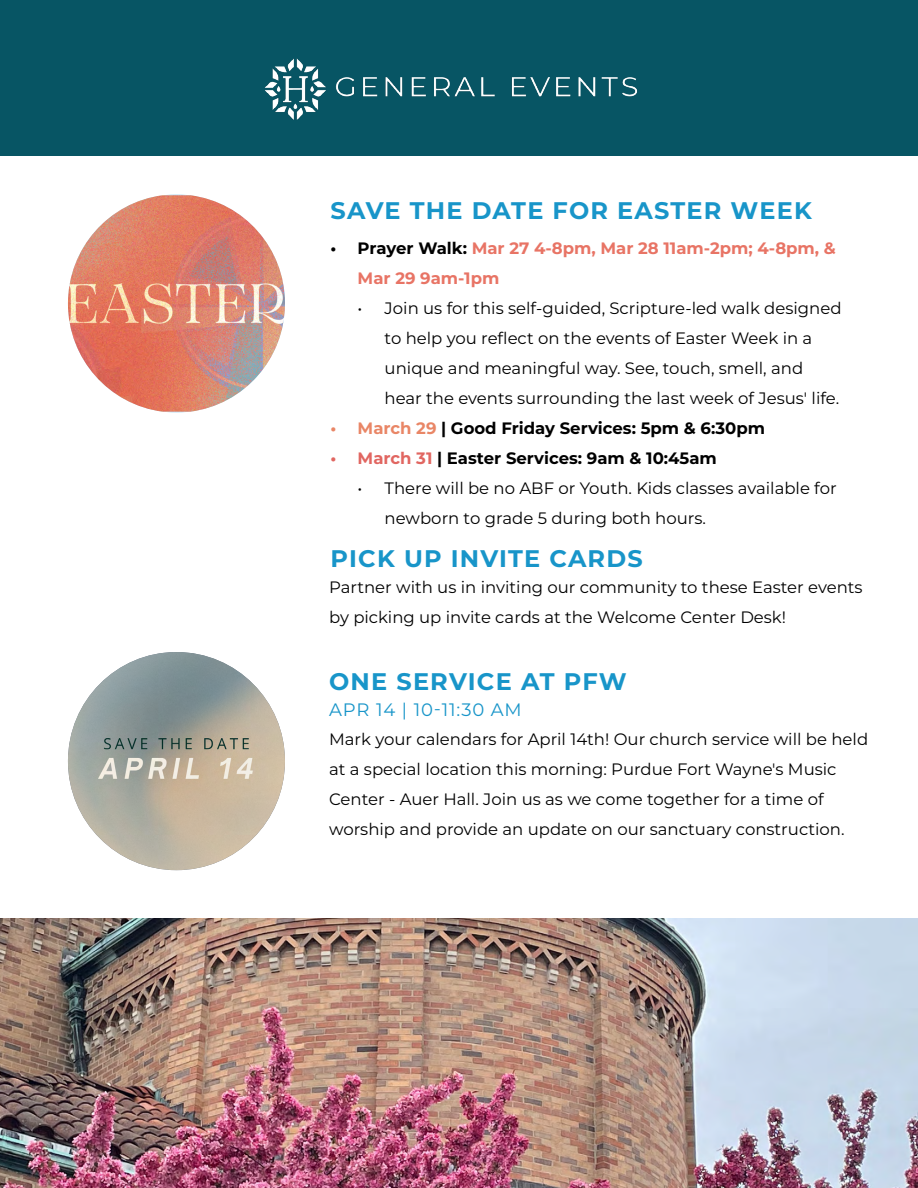
<style>
.page{position:relative;width:918px;height:1188px;background:#fff}
.page>*{position:absolute;margin:0;border:0;box-sizing:border-box;transform-origin:0 0}
.t1{font:700 24px "Montserrat";letter-spacing:.05em;color:#1895c9}
.t2{font:18px "Montserrat";letter-spacing:.05em;color:#1895c9}
.t3{font:16.5px/30px "Montserrat";color:#000}
.t4{font:700 16.5px "Montserrat";color:#000}
.t5{font:700 16.5px/30px "Montserrat";color:#e87465}
.s1{color:#000}
.s2{color:#e98666}
.s3{color:#e16661}
</style>
<div class="page">
<div style="left:0;top:0;width:918px;height:156px;background:#075564"></div>
<img style="left:264px;top:58px;width:374px;height:62px">
<img style="left:68px;top:652px;width:217px;height:218px">
<img style="left:68px;top:195px;width:217px;height:217px">
<img style="left:0;top:918px;width:918px;height:270px">
<h1 class="t1" style="left:331px;top:193px;width:483px">SAVE THE DATE FOR EASTER WEEK</h1>
<p class="t5" style="left:358px;top:232px;width:480px;text-indent:-27px"><span class="s1">• Prayer Walk:</span> Mar 27 4-8pm, Mar 28 11am-2pm; 4-8pm, &amp;<br>Mar 29 9am-1pm</p>
<p class="t3" style="left:385px;top:292px;width:458px;text-indent:-27px">• Join us for this self-guided, Scripture-led walk designed to help you reflect on the events of Easter Week in a unique and meaningful way. See, touch, smell, and hear the events surrounding the last week of Jesus' life.</p>
<p class="t4" style="left:331px;top:416px;width:436px"><span class="s2">• March 29</span> | Good Friday Services: 5pm &amp; 6:30pm</p>
<p class="t4" style="left:331px;top:446px;width:388px"><span class="s3">• March 31</span> | Easter Services: 9am &amp; 10:45am</p>
<p class="t3" style="left:385px;top:472px;width:454px;text-indent:-27px">• There will be no ABF or Youth. Kids classes available for newborn to grade 5 during both hours.</p>
<h1 class="t1" style="left:331px;top:541px;width:314px">PICK UP INVITE CARDS</h1>
<p class="t3" style="left:329px;top:572px;width:535px">Partner with us in inviting our community to these Easter events by picking up invite cards at the Welcome Center Desk!</p>
<h1 class="t1" style="left:329px;top:664px;width:299px">ONE SERVICE AT PFW</h1>
<p class="t2" style="left:329px;top:697px;width:194px">APR 14 | 10-11:30 AM</p>
<p class="t3" style="left:329px;top:724px;width:541px">Mark your calendars for April 14th! Our church service will be held at a special location this morning: Purdue Fort Wayne's Music Center - Auer Hall. Join us as we come together for a time of worship and provide an update on our sanctuary construction.</p>
</div>
